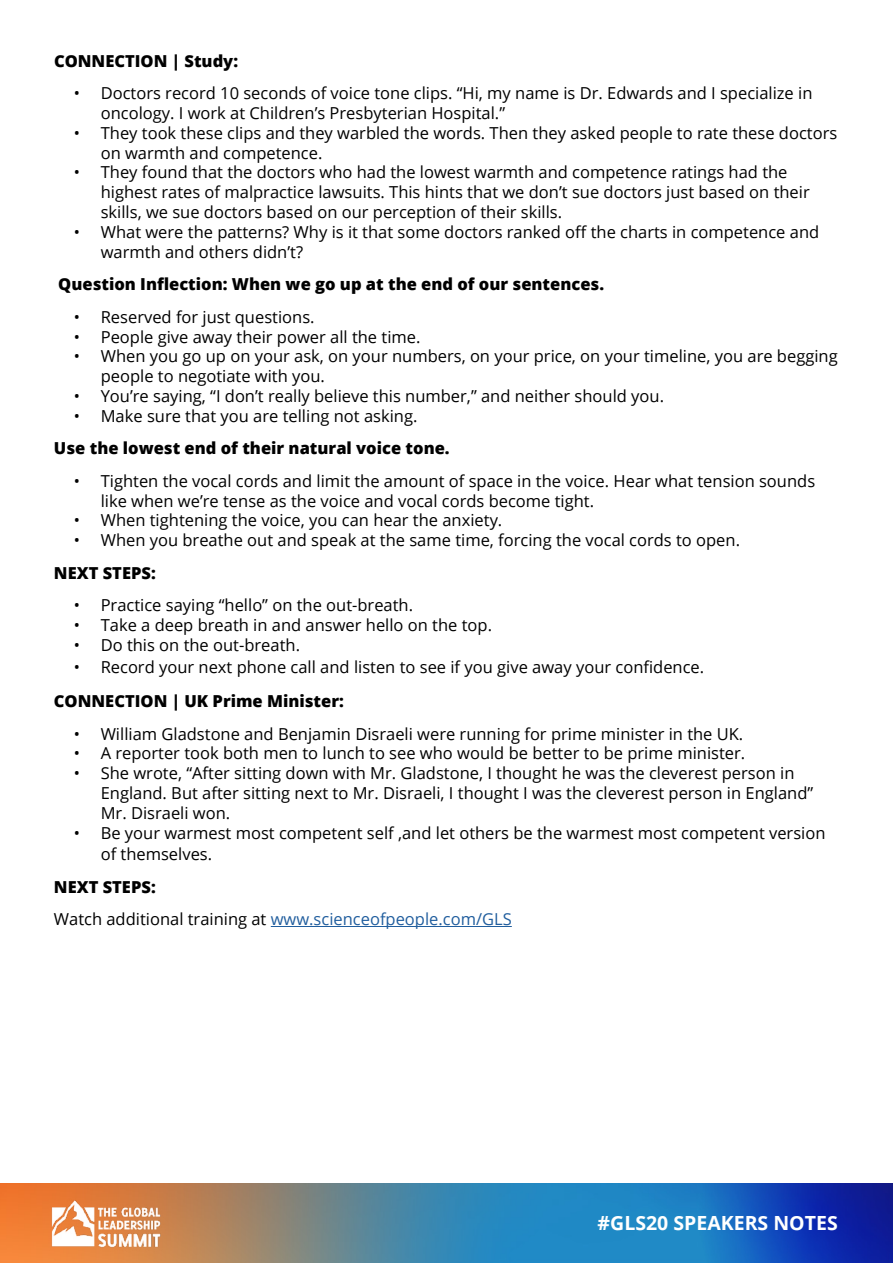
<style>
.page{position:relative;width:893px;height:1263px;background:#fff}
.page>*{position:absolute;margin:0;border:0;box-sizing:border-box;transform-origin:0 0}
.t1{font:700 19.5px "Open Sans";color:#fff}
.t2{font:16.5px/19.8px "Open Sans";color:#000}
.t3{font:800 16.5px "Open Sans";color:#000}
.t4{font:16.5px/32.5px "Open Sans";color:#215e9e}
.s1{font-weight:800;color:#000}
.s2{color:#000}
</style>
<div class="page">
<hr style="left:271px;top:926px;width:241px;height:1px;background:#215e9e">
<img style="left:0;top:1183px;width:893px;height:80px">
<img style="left:38px;top:1191px;width:137px;height:64px">
<p class="t3" style="left:54px;top:48px;width:186px">CONNECTION | Study:</p>
<p class="t2" style="left:101px;top:83px;width:713px;text-indent:-27px">• Doctors record 10 seconds of voice tone clips. “Hi, my name is Dr. Edwards and I specialize in oncology. I work at Children’s Presbyterian Hospital.”</p>
<p class="t2" style="left:101px;top:122px;width:738px;text-indent:-27px">• They took these clips and they warbled the words. Then they asked people to rate these doctors on warmth and competence.</p>
<p class="t2" style="left:101px;top:162px;width:710px;text-indent:-27px">• They found that the doctors who had the lowest warmth and competence ratings had the highest rates of malpractice lawsuits. This hints that we don’t sue doctors just based on their skills, we sue doctors based on our perception of their skills.</p>
<p class="t2" style="left:101px;top:221px;width:720px;text-indent:-27px">• What were the patterns? Why is it that some doctors ranked off the charts in competence and warmth and others didn’t?</p>
<p class="t3" style="left:58px;top:272px;width:547px">Question Inflection: When we go up at the end of our sentences.</p>
<p class="t2" style="left:74px;top:306px;width:242px">• Reserved for just questions.</p>
<p class="t2" style="left:74px;top:326px;width:348px">• People give away their power all the time.</p>
<p class="t2" style="left:101px;top:346px;width:738px;text-indent:-27px">• When you go up on your ask, on your numbers, on your price, on your timeline, you are begging people to negotiate with you.</p>
<p class="t2" style="left:74px;top:386px;width:592px">• You’re saying, “I don’t really believe this number,” and neither should you.</p>
<p class="t2" style="left:74px;top:405px;width:345px">• Make sure that you are telling not asking.</p>
<p class="t3" style="left:54px;top:436px;width:397px">Use the lowest end of their natural voice tone.</p>
<p class="t2" style="left:101px;top:470px;width:716px;text-indent:-27px">• Tighten the vocal cords and limit the amount of space in the voice. Hear what tension sounds like when we’re tense as the voice and vocal cords become tight.</p>
<p class="t2" style="left:74px;top:510px;width:430px">• When tightening the voice, you can hear the anxiety.</p>
<p class="t2" style="left:74px;top:530px;width:668px">• When you breathe out and speak at the same time, forcing the vocal cords to open.</p>
<p class="t3" style="left:54px;top:560px;width:103px">NEXT STEPS:</p>
<p class="t2" style="left:74px;top:595px;width:341px">• Practice saying “hello” on the out-breath.</p>
<p class="t2" style="left:74px;top:615px;width:420px">• Take a deep breath in and answer hello on the top.</p>
<p class="t2" style="left:74px;top:635px;width:228px">• Do this on the out-breath.</p>
<p class="t2" style="left:74px;top:656px;width:632px">• Record your next phone call and listen to see if you give away your confidence.</p>
<p class="t3" style="left:54px;top:688px;width:291px">CONNECTION | UK Prime Minister:</p>
<p class="t2" style="left:74px;top:723px;width:671px">• William Gladstone and Benjamin Disraeli were running for prime minister in the UK.</p>
<p class="t2" style="left:74px;top:743px;width:673px">• A reporter took both men to lunch to see who would be better to be prime minister.</p>
<p class="t2" style="left:101px;top:763px;width:714px;text-indent:-27px">• She wrote, “After sitting down with Mr. Gladstone, I thought he was the cleverest person in<br>England. But after sitting next to Mr. Disraeli, I thought I was the cleverest person in England”<br>Mr. Disraeli won.</p>
<p class="t2" style="left:101px;top:821px;width:726px;line-height:21.6px;text-indent:-27px">• Be your warmest most competent self ,and let others be the warmest most competent version of themselves.</p>
<p class="t4" style="left:54px;top:870px;width:459px"><span class="s1">NEXT STEPS:<br></span><span class="s2">Watch additional training at</span> www.scienceofpeople.com/GLS</p>
<p class="t1" style="left:598px;top:1209px;width:242px">#GLS20 SPEAKERS NOTES</p>
</div>
